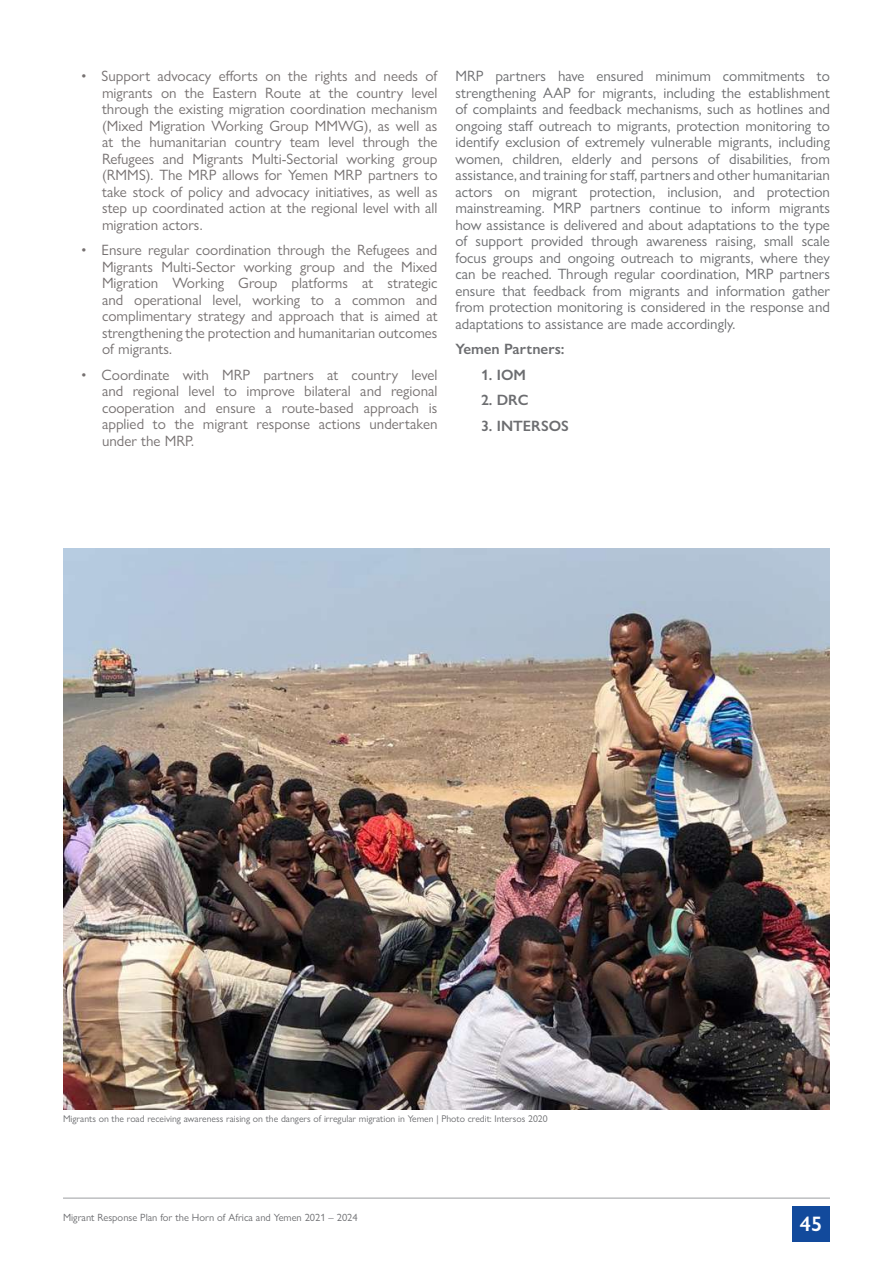
<style>
.page{position:relative;width:893px;height:1263px;background:#fff}
.page>*{position:absolute;margin:0;border:0;box-sizing:border-box;transform-origin:0 0}
.t1{font:600 21px "Gill Sans Nova";color:#fff}
.t2{font:15px/16.5px "Gill Sans Nova";color:#767171;text-align:justify}
.t3{font:15px/16.5px "Gill Sans Nova";color:#6c6d70;text-align:justify}
.t4{font:600 15px "Gill Sans Nova";color:#6c6d70}
.t5{font:10.5px "Gill Sans Nova";color:#6c6d70}
.t6{font:9.75px "Gill Sans Nova";color:#6c6d70}
</style>
<div class="page">
<hr style="left:63px;top:1198px;width:767px;height:1px;background:#9d9fa2">
<div style="left:792px;top:1206px;width:38px;height:35px;background:#124a9c"></div>
<img style="left:63px;top:549px;width:767px;height:560px">
<p class="t2" style="left:102px;top:68px;width:337px;text-indent:-21px">• Support advocacy efforts on the rights and needs of migrants on the Eastern Route at the country level through the existing migration coordination mechanism (Mixed Migration Working Group MMWG), as well as at the humanitarian country team level through the Refugees and Migrants Multi-Sectorial working group (RMMS). The MRP allows for Yemen MRP partners to take stock of policy and advocacy initiatives, as well as step up coordinated action at the regional level with all migration actors.</p>
<p class="t2" style="left:102px;top:242px;width:337px;text-indent:-21px">• Ensure regular coordination through the Refugees and Migrants Multi-Sector working group and the Mixed Migration Working Group platforms at strategic and operational level, working to a common and complimentary strategy and approach that is aimed at strengthening the protection and humanitarian outcomes of migrants.</p>
<p class="t2" style="left:102px;top:366px;width:337px;text-indent:-21px">• Coordinate with MRP partners at country level and regional level to improve bilateral and regional cooperation and ensure a route-based approach is applied to the migrant response actions undertaken under the MRP.</p>
<p class="t3" style="left:455px;top:68px;width:376px">MRP partners have ensured minimum commitments to strengthening AAP for migrants, including the establishment of complaints and feedback mechanisms, such as hotlines and ongoing staff outreach to migrants, protection monitoring to identify exclusion of extremely vulnerable migrants, including women, children, elderly and persons of disabilities, from assistance, and training for staff, partners and other humanitarian actors on migrant protection, inclusion, and protection mainstreaming. MRP partners continue to inform migrants how assistance is delivered and about adaptations to the type of support provided through awareness raising, small scale focus groups and ongoing outreach to migrants, where they can be reached. Through regular coordination, MRP partners ensure that feedback from migrants and information gather from protection monitoring is considered in the response and adaptations to assistance are made accordingly.</p>
<p class="t4" style="left:455px;top:340px;width:111px">Yemen Partners:</p>
<p class="t4" style="left:481px;top:365px;width:46px">1. IOM</p>
<p class="t4" style="left:481px;top:391px;width:49px">2. DRC</p>
<p class="t4" style="left:481px;top:416px;width:89px">3. INTERSOS</p>
<p class="t6" style="left:63px;top:1113px;width:486px">Migrants on the road receiving awareness raising on the dangers of irregular migration in Yemen | Photo credit: Intersos 2020</p>
<p class="t5" style="left:63px;top:1211px;width:296px">Migrant Response Plan for the Horn of Africa and Yemen 2021 – 2024</p>
<h1 class="t1" style="left:800px;top:1211px;width:24px">45</h1>
</div>
